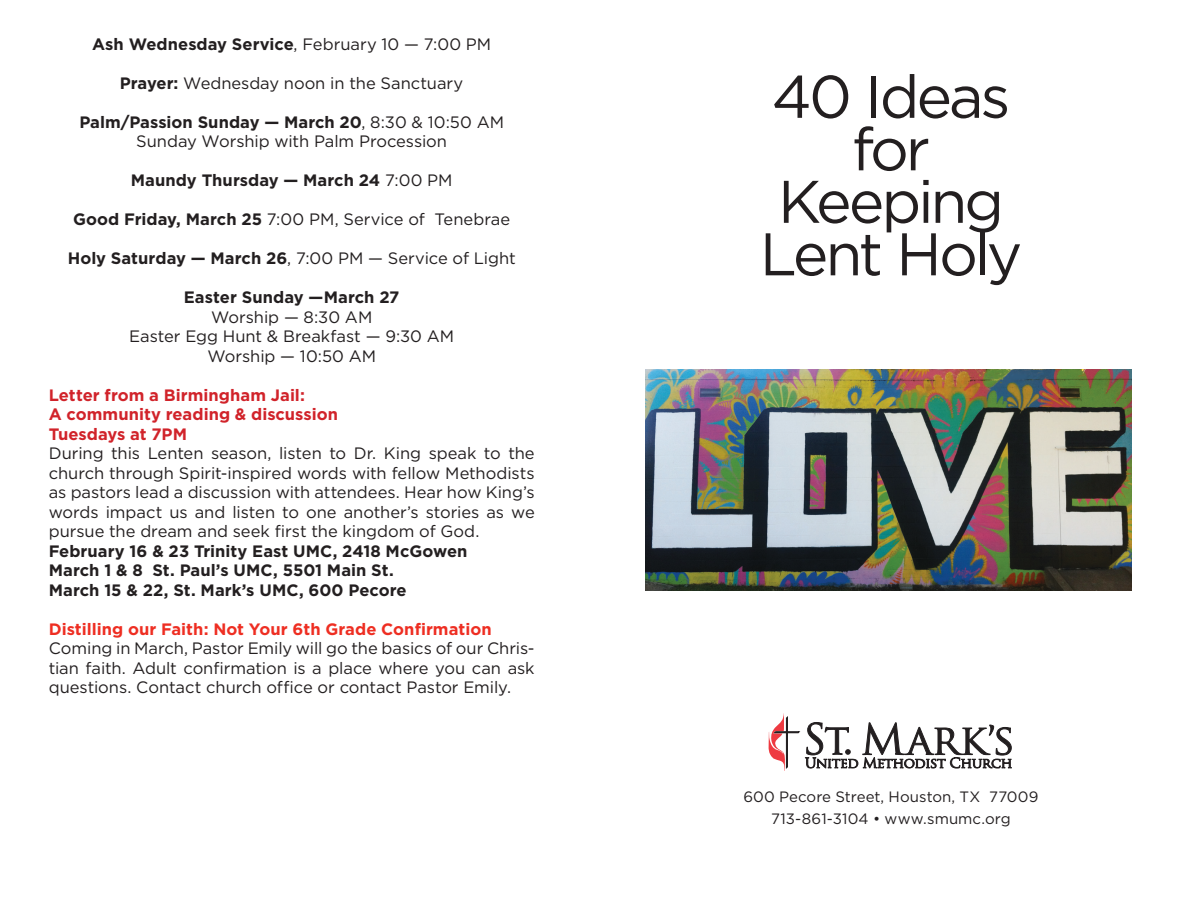
<style>
.page{position:relative;width:1188px;height:918px;background:#fff}
.page>*{position:absolute;margin:0;border:0;box-sizing:border-box;transform-origin:0 0}
.t1{font:60px/52.5px "Gotham HTF";letter-spacing:-.055em;color:#231f20;text-align:center}
.t2{font:16.5px/19.5px "Gotham HTF";letter-spacing:-.005em;color:#231f20;text-align:center}
.t3{font:700 16.5px/19.5px "Gotham HTF";color:#231f20}
.t4{font:700 16.5px/19.5px "Gotham HTF";color:#d1232a}
.t5{font:700 16.5px "Gotham HTF";color:#ee2e22}
.t6{font:15px/22.5px "Gotham HTF";letter-spacing:.005em;color:#231f20;text-align:center}
.s1{font-weight:400}
.s2{font-weight:700}
</style>
<div class="page">
<svg style="left:769px;top:713px;width:243px;height:58px"></svg>
<img style="left:645px;top:369px;width:486px;height:222px">
<p class="t3" style="left:92px;top:34px;width:401px">Ash Wednesday Service<span class="s1">, February 10 — 7:00 PM</span></p>
<p class="t2" style="left:120px;top:73px;width:345px"><span class="s2">Prayer:</span> Wednesday noon in the Sanctuary</p>
<p class="t2" style="left:79px;top:112px;width:426px"><span class="s2">Palm/Passion Sunday — March 20</span>, 8:30 &amp; 10:50 AM<br>Sunday Worship with Palm Procession</p>
<p class="t3" style="left:131px;top:170px;width:323px">Maundy Thursday — March 24 <span class="s1">7:00 PM</span></p>
<p class="t2" style="left:73px;top:210px;width:438px"><span class="s2">Good Friday, March 25</span> 7:00 PM, Service of Tenebrae</p>
<p class="t2" style="left:68px;top:249px;width:449px"><span class="s2">Holy Saturday — March 26</span>, 7:00 PM — Service of Light</p>
<p class="t3" style="left:184px;top:287px;width:217px">Easter Sunday —March 27</p>
<p class="t2" style="left:129px;top:307px;width:327px">Worship — 8:30 AM<br>Easter Egg Hunt &amp; Breakfast — 9:30 AM<br>Worship — 10:50 AM</p>
<p class="t4" style="left:49px;top:385px;width:291px">Letter from a Birmingham Jail:<br>A community reading &amp; discussion<br>Tuesdays at 7PM</p>
<p class="t2" style="left:49px;top:444px;width:488px;text-align:justify">During this Lenten season, listen to Dr. King speak to the church through Spirit-inspired words with fellow Methodists as pastors lead a discussion with attendees. Hear how King’s words impact us and listen to one another’s stories as we pursue the dream and seek first the kingdom of God.</p>
<p class="t3" style="left:49px;top:541px;width:420px">February 16 &amp; 23 Trinity East UMC, 2418 McGowen<br>March 1 &amp; 8 St. Paul’s UMC, 5501 Main St.<br>March 15 &amp; 22, St. Mark’s UMC, 600 Pecore</p>
<p class="t5" style="left:49px;top:620px;width:444px">Distilling our Faith: Not Your 6th Grade Confirmation</p>
<p class="t2" style="left:49px;top:639px;width:488px;text-align:justify">Coming in March, Pastor Emily will go the basics of our Chris&shy;tian faith. Adult confirmation is a place where you can ask questions. Contact church office or contact Pastor Emily.</p>
<h1 class="t1" style="left:760px;top:69px;width:264px">40 Ideas for<br>Keeping<br>Lent Holy</h1>
<p class="t6" style="left:743px;top:785px;width:297px">600 Pecore Street, Houston, TX 77009<br>713-861-3104 • www.smumc.org</p>
</div>
